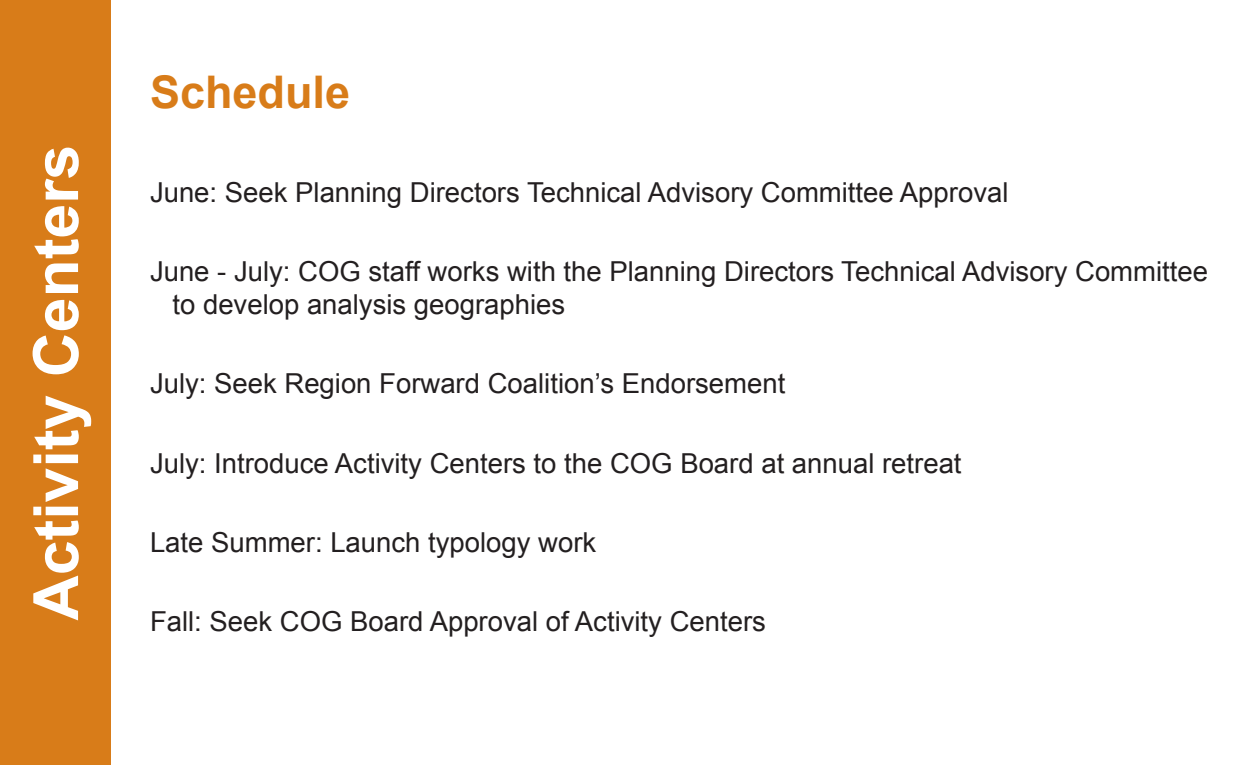
<style>
.page{position:relative;width:1260px;height:765px;background:#fff}
.page>*{position:absolute;margin:0;border:0;box-sizing:border-box;transform-origin:0 0}
.t1{font:700 62.5px "Arial";color:#fff}
.t2{font:700 45px "Arial";color:#d87c19}
.t3{font:27.5px/33px "Arial";color:#231f20}
</style>
<div class="page">
<div style="left:0;top:0;width:111px;height:765px;background:#d87c19"></div>
<h1 class="t1" style="left:14px;top:620px;width:477px;rotate:-90deg">Activity Centers</h1>
<h2 class="t2" style="left:150px;top:62px;width:202px">Schedule</h2>
<p class="t3" style="left:150px;top:176px;width:860px">June: Seek Planning Directors Technical Advisory Committee Approval</p>
<p class="t3" style="left:172px;top:255px;width:1037px;text-indent:-22px">June - July: COG staff works with the Planning Directors Technical Advisory Committee to develop analysis geographies</p>
<p class="t3" style="left:150px;top:368px;width:637px">July: Seek Region Forward Coalition’s Endorsement</p>
<p class="t3" style="left:150px;top:447px;width:813px">July: Introduce Activity Centers to the COG Board at annual retreat</p>
<p class="t3" style="left:150px;top:526px;width:448px">Late Summer: Launch typology work</p>
<p class="t3" style="left:150px;top:605px;width:617px">Fall: Seek COG Board Approval of Activity Centers</p>
</div>
